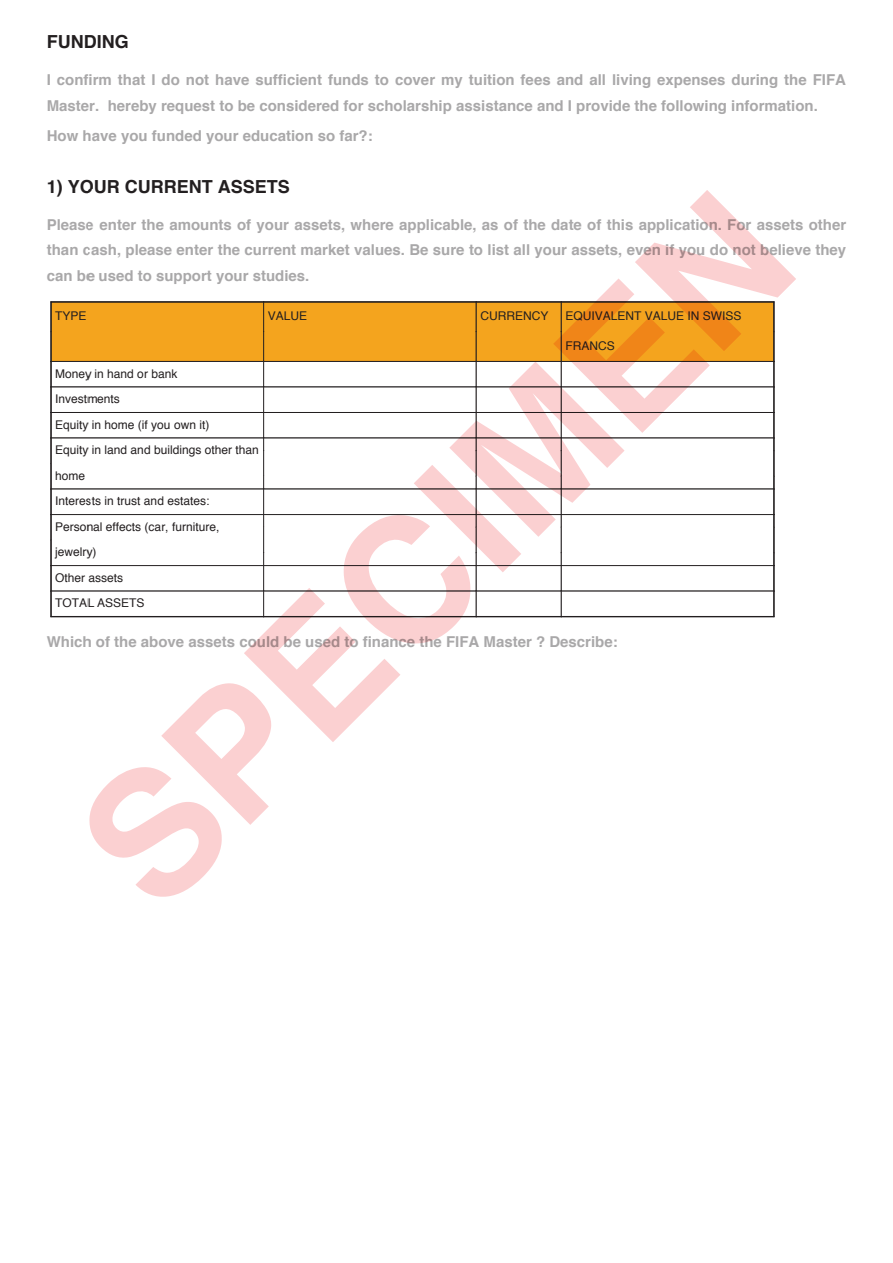
<style>
.page{position:relative;width:893px;height:1263px;background:#fff}
.page>*{position:absolute;margin:0;border:0;box-sizing:border-box;transform-origin:0 0}
.t1{font:700 18px "Helvetica";color:#231f20}
.t2{font:700 15px/25.5px "Helvetica";color:#a9a8a9}
.t3{font:12px/25.5px "Helvetica";color:#231f20}
</style>
<div class="page">
<div style="left:51px;top:302px;width:213px;height:30px;background:#f4a41e"></div>
<div style="left:51px;top:332px;width:213px;height:29px;background:#f4a41e"></div>
<hr style="left:51px;top:361px;width:213px;height:1px;background:#231f20">
<hr style="left:51px;top:387px;width:213px;height:1px;background:#231f20">
<hr style="left:51px;top:412px;width:213px;height:1px;background:#231f20">
<hr style="left:51px;top:438px;width:213px;height:1px;background:#231f20">
<hr style="left:51px;top:489px;width:213px;height:1px;background:#231f20">
<hr style="left:51px;top:514px;width:213px;height:1px;background:#231f20">
<hr style="left:51px;top:565px;width:213px;height:1px;background:#231f20">
<hr style="left:51px;top:591px;width:213px;height:1px;background:#231f20">
<svg style="left:89px;top:190px;width:707px;height:707px"></svg>
<p class="t1" style="left:47px;top:27px;width:83px">FUNDING</p>
<p class="t2" style="left:47px;top:67px;width:801px">I confirm that I do not have sufficient funds to cover my tuition fees and all living expenses during the FIFA<br>Master. hereby request to be considered for scholarship assistance and I provide the following information.</p>
<p class="t2" style="left:47px;top:123px;width:327px">How have you funded your education so far?:</p>
<p class="t1" style="left:47px;top:172px;width:245px">1) YOUR CURRENT ASSETS</p>
<p class="t2" style="left:47px;top:212px;width:801px;text-align:justify">Please enter the amounts of your assets, where applicable, as of the date of this application. For assets other than cash, please enter the current market values. Be sure to list all your assets, even if you do not believe they can be used to support your studies.</p>
<p class="t3" style="left:55px;top:304px;width:33px">TYPE</p>
<p class="t3" style="left:268px;top:304px;width:41px">VALUE</p>
<p class="t3" style="left:480px;top:304px;width:69px">CURRENCY</p>
<p class="t3" style="left:566px;top:304px;width:178px">EQUIVALENT VALUE IN SWISS</p>
<p class="t3" style="left:566px;top:334px;width:51px">FRANCS</p>
<p class="t3" style="left:55px;top:361px;width:205px">Money in hand or bank<br>Investments<br>Equity in home (if you own it)<br>Equity in land and buildings other than home<br>Interests in trust and estates:<br>Personal effects (car, furniture, jewelry)<br>Other assets<br>TOTAL ASSETS</p>
<p class="t2" style="left:47px;top:629px;width:572px">Which of the above assets could be used to finance the FIFA Master ? Describe:</p>
</div>
